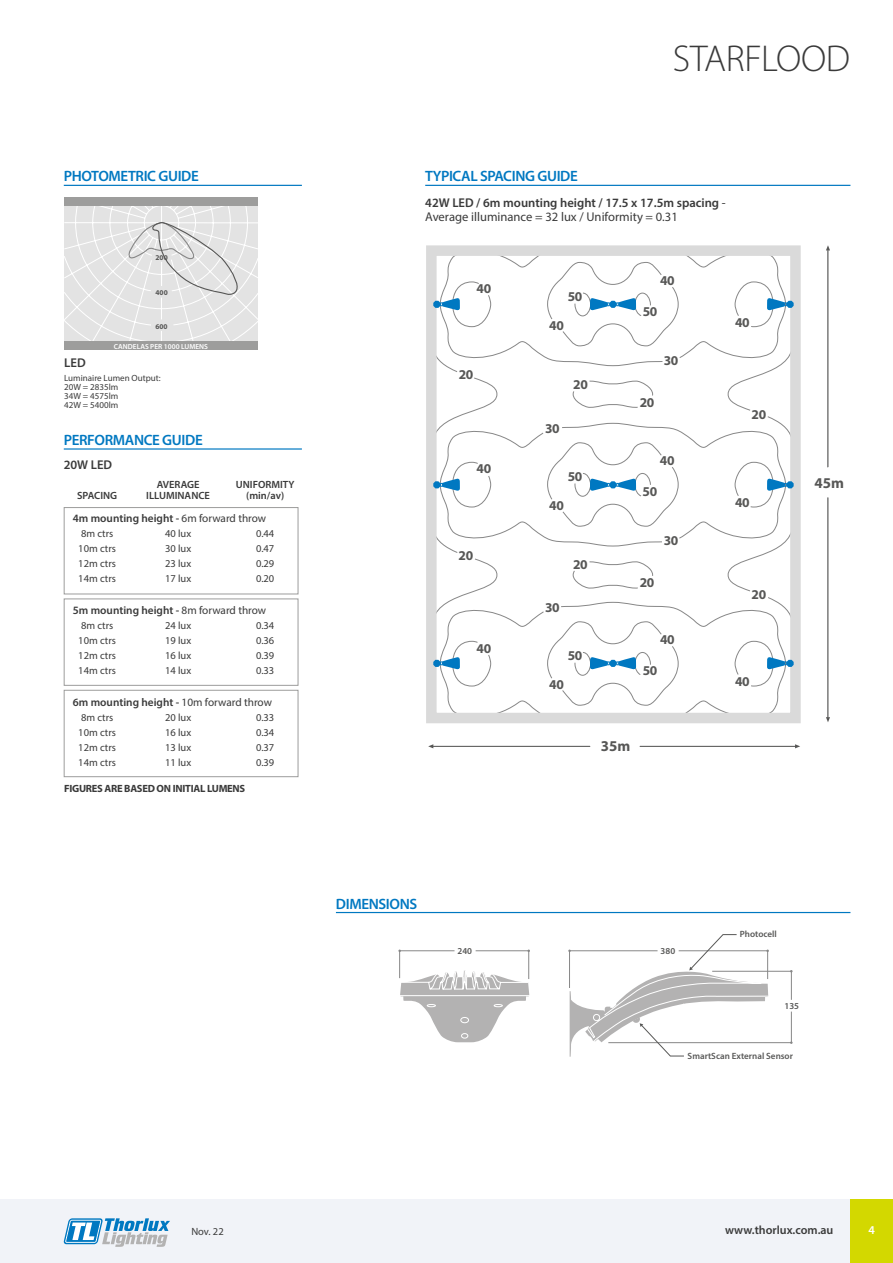
<style>
.page{position:relative;width:893px;height:1263px;background:#fff}
.page>*{position:absolute;margin:0;border:0;box-sizing:border-box;transform-origin:0 0}
.t1{font:300 37.5px "Myriad Pro";letter-spacing:-.01em;color:#3a3a3a}
.t2{font:600 15px "Myriad Pro";letter-spacing:-.025em;color:#0078c1}
.t3{font:700 15px "Myriad Pro";color:#575756}
.t4{font:700 13.5px "Myriad Pro";letter-spacing:-.025em;color:#575756}
.t5{font:600 12.75px/13.5px "Myriad Pro";color:#3a3a3a}
.t6{font:600 12px "Myriad Pro";color:#3a3a3a}
.t7{font:600 12px "Myriad Pro";color:#fff}
.t8{font:600 11.25px "Myriad Pro";color:#3a3a3a}
.t9{font:10.5px "Myriad Pro";color:#3a3a3a}
.t10{font:600 10.5px "Myriad Pro";color:#3a3a3a}
.t11{font:700 10.5px "Myriad Pro";letter-spacing:-.025em;color:#3a3a3a}
.t12{font:9px/9px "Myriad Pro";color:#3a3a3a}
.t13{font:600 9px "Myriad Pro";color:#585857}
.t14{font:600 9px "Myriad Pro";color:#575756}
.t15{font:600 7.35px "Myriad Pro";color:#fff}
.t16{font:700 7.35px "Myriad Pro";color:#575756}
.s1{font-weight:400}
</style>
<div class="page">
<div style="left:0;top:1199px;width:893px;height:64px;background:#f1f3f8"></div>
<svg style="left:64px;top:1218px;width:106px;height:29px"></svg>
<div style="left:850px;top:1199px;width:43px;height:64px;background:#d3d800"></div>
<hr style="left:608px;top:1042px;width:183px;height:1px;background:#878787">
<hr style="left:712px;top:971px;width:79px;height:1px;background:#878787">
<hr style="left:791px;top:1011px;width:1px;height:32px;background:#878787">
<svg style="left:790px;top:970px;width:3px;height:30px"></svg>
<svg style="left:398px;top:934px;width:371px;height:123px"></svg>
<div style="left:460px;top:1017px;width:9px;height:6px;border:1px solid #fff;border-radius:50%"></div>
<hr style="left:336px;top:912px;width:514px;height:1px;background:#0078c1">
<hr style="left:64px;top:185px;width:238px;height:1px;background:#0078c1">
<hr style="left:425px;top:185px;width:425px;height:1px;background:#0078c1">
<hr style="left:64px;top:448px;width:238px;height:2px;background:#0078c1">
<div style="left:64px;top:507px;width:234px;height:87px;border:1px solid #9d9d9c"></div>
<div style="left:64px;top:598px;width:234px;height:88px;border:1px solid #9d9d9c"></div>
<div style="left:64px;top:690px;width:234px;height:87px;border:1px solid #9d9d9c"></div>
<div style="left:64px;top:198px;width:194px;height:8px;background:#9d9d9c"></div>
<svg style="left:64px;top:206px;width:194px;height:144px;background:#dfdfdf"></svg>
<div style="left:426px;top:245px;width:375px;height:478px;border:10px solid #dadada"></div>
<svg style="left:795px;top:744px;width:5px;height:4px"></svg>
<hr style="left:640px;top:746px;width:155px;height:1px;background:#575756">
<svg style="left:428px;top:744px;width:5px;height:4px"></svg>
<hr style="left:433px;top:746px;width:157px;height:1px;background:#575756">
<svg style="left:826px;top:717px;width:4px;height:5px"></svg>
<hr style="left:828px;top:497px;width:1px;height:220px;background:#575756">
<svg style="left:826px;top:245px;width:4px;height:5px"></svg>
<hr style="left:828px;top:250px;width:1px;height:217px;background:#575756">
<svg style="left:432px;top:245px;width:362px;height:478px"></svg>
<h2 class="t2" style="left:64px;top:167px;width:137px">PHOTOMETRIC GUIDE</h2>
<h2 class="t2" style="left:425px;top:167px;width:154px">TYPICAL SPACING GUIDE</h2>
<h1 class="t1" style="left:673px;top:36px;width:179px">STARFLOOD</h1>
<p class="t16" style="left:156px;top:252px;width:14px">200</p>
<p class="t16" style="left:156px;top:288px;width:14px">400</p>
<p class="t16" style="left:155px;top:322px;width:14px">600</p>
<p class="t15" style="left:114px;top:341px;width:96px">CANDELAS PER 1000 LUMENS</p>
<p class="t5" style="left:64px;top:356px;width:23px">LED</p>
<p class="t12" style="left:64px;top:373px;width:98px">Luminaire Lumen Output:<br>20W = 2835lm<br>34W = 4575lm<br>42W = 5400lm</p>
<h2 class="t2" style="left:64px;top:430px;width:140px">PERFORMANCE GUIDE</h2>
<p class="t5" style="left:64px;top:457px;width:50px">20W LED</p>
<p class="t10" style="left:157px;top:478px;width:44px">AVERAGE</p>
<p class="t10" style="left:236px;top:478px;width:60px">UNIFORMITY</p>
<p class="t10" style="left:77px;top:489px;width:42px">SPACING</p>
<p class="t10" style="left:146px;top:489px;width:65px">ILLUMINANCE</p>
<p class="t10" style="left:246px;top:489px;width:40px">(min/av)</p>
<p class="t8" style="left:73px;top:511px;width:195px">4m mounting height - <span class="s1">6m forward throw</span></p>
<p class="t9" style="left:81px;top:527px;width:34px">8m ctrs</p>
<p class="t9" style="left:165px;top:527px;width:28px">40 lux</p>
<p class="t9" style="left:256px;top:527px;width:20px">0.44</p>
<p class="t9" style="left:78px;top:542px;width:39px">10m ctrs</p>
<p class="t9" style="left:165px;top:542px;width:28px">30 lux</p>
<p class="t9" style="left:256px;top:542px;width:20px">0.47</p>
<p class="t9" style="left:78px;top:557px;width:39px">12m ctrs</p>
<p class="t9" style="left:165px;top:557px;width:28px">23 lux</p>
<p class="t9" style="left:256px;top:557px;width:20px">0.29</p>
<p class="t9" style="left:78px;top:572px;width:39px">14m ctrs</p>
<p class="t9" style="left:165px;top:572px;width:28px">17 lux</p>
<p class="t9" style="left:256px;top:572px;width:20px">0.20</p>
<p class="t8" style="left:73px;top:603px;width:195px">5m mounting height - <span class="s1">8m forward throw</span></p>
<p class="t9" style="left:81px;top:619px;width:34px">8m ctrs</p>
<p class="t9" style="left:165px;top:619px;width:28px">24 lux</p>
<p class="t9" style="left:256px;top:619px;width:20px">0.34</p>
<p class="t9" style="left:78px;top:634px;width:39px">10m ctrs</p>
<p class="t9" style="left:165px;top:634px;width:28px">19 lux</p>
<p class="t9" style="left:256px;top:634px;width:20px">0.36</p>
<p class="t9" style="left:78px;top:649px;width:39px">12m ctrs</p>
<p class="t9" style="left:165px;top:649px;width:28px">16 lux</p>
<p class="t9" style="left:256px;top:649px;width:20px">0.39</p>
<p class="t9" style="left:78px;top:664px;width:39px">14m ctrs</p>
<p class="t9" style="left:165px;top:664px;width:28px">14 lux</p>
<p class="t9" style="left:256px;top:664px;width:20px">0.33</p>
<p class="t8" style="left:73px;top:695px;width:201px">6m mounting height - <span class="s1">10m forward throw</span></p>
<p class="t9" style="left:81px;top:711px;width:34px">8m ctrs</p>
<p class="t9" style="left:165px;top:711px;width:28px">20 lux</p>
<p class="t9" style="left:256px;top:711px;width:20px">0.33</p>
<p class="t9" style="left:78px;top:726px;width:39px">10m ctrs</p>
<p class="t9" style="left:165px;top:726px;width:28px">16 lux</p>
<p class="t9" style="left:256px;top:726px;width:20px">0.34</p>
<p class="t9" style="left:78px;top:741px;width:39px">12m ctrs</p>
<p class="t9" style="left:165px;top:741px;width:28px">13 lux</p>
<p class="t9" style="left:256px;top:741px;width:20px">0.37</p>
<p class="t9" style="left:78px;top:756px;width:39px">14m ctrs</p>
<p class="t9" style="left:165px;top:756px;width:28px">11 lux</p>
<p class="t9" style="left:256px;top:756px;width:20px">0.39</p>
<p class="t11" style="left:64px;top:781px;width:183px">FIGURES ARE BASED ON INITIAL LUMENS</p>
<p class="t5" style="left:425px;top:196px;width:302px">42W LED / 6m mounting height / 17.5 x 17.5m spacing <span class="s1">-<br>Average illuminance = 32 lux / Uniformity = 0.31</span></p>
<p class="t4" style="left:477px;top:280px;width:16px">40</p>
<p class="t4" style="left:459px;top:366px;width:16px">20</p>
<p class="t4" style="left:477px;top:460px;width:16px">40</p>
<p class="t4" style="left:459px;top:546px;width:16px">20</p>
<p class="t4" style="left:477px;top:639px;width:16px">40</p>
<p class="t4" style="left:568px;top:288px;width:16px">50</p>
<p class="t4" style="left:549px;top:316px;width:16px">40</p>
<p class="t4" style="left:545px;top:419px;width:16px">30</p>
<p class="t4" style="left:573px;top:375px;width:16px">20</p>
<p class="t4" style="left:568px;top:468px;width:16px">50</p>
<p class="t4" style="left:549px;top:497px;width:16px">40</p>
<p class="t4" style="left:545px;top:598px;width:16px">30</p>
<p class="t4" style="left:573px;top:555px;width:16px">20</p>
<p class="t4" style="left:568px;top:647px;width:16px">50</p>
<p class="t4" style="left:549px;top:676px;width:16px">40</p>
<p class="t4" style="left:660px;top:271px;width:16px">40</p>
<p class="t4" style="left:643px;top:303px;width:16px">50</p>
<p class="t4" style="left:664px;top:351px;width:16px">30</p>
<p class="t4" style="left:640px;top:393px;width:16px">20</p>
<p class="t4" style="left:660px;top:451px;width:16px">40</p>
<p class="t4" style="left:643px;top:483px;width:16px">50</p>
<p class="t4" style="left:664px;top:531px;width:16px">30</p>
<p class="t4" style="left:640px;top:574px;width:16px">20</p>
<p class="t4" style="left:660px;top:631px;width:16px">40</p>
<p class="t4" style="left:643px;top:662px;width:16px">50</p>
<h2 class="t3" style="left:601px;top:736px;width:31px">35m</h2>
<p class="t4" style="left:735px;top:314px;width:16px">40</p>
<p class="t4" style="left:751px;top:406px;width:16px">20</p>
<p class="t4" style="left:735px;top:494px;width:16px">40</p>
<p class="t4" style="left:751px;top:586px;width:16px">20</p>
<p class="t4" style="left:735px;top:673px;width:16px">40</p>
<h2 class="t3" style="left:814px;top:473px;width:31px">45m</h2>
<h2 class="t2" style="left:336px;top:894px;width:83px">DIMENSIONS</h2>
<p class="t14" style="left:458px;top:945px;width:16px">240</p>
<p class="t14" style="left:661px;top:945px;width:16px">380</p>
<p class="t14" style="left:740px;top:928px;width:39px">Photocell</p>
<p class="t14" style="left:784px;top:1000px;width:16px">135</p>
<p class="t13" style="left:688px;top:1050px;width:107px">SmartScan External Sensor</p>
<p class="t9" style="left:191px;top:1225px;width:34px">Nov. 22</p>
<p class="t6" style="left:725px;top:1222px;width:110px">www.thorlux.com.au</p>
<p class="t7" style="left:868px;top:1222px;width:8px">4</p>
</div>
